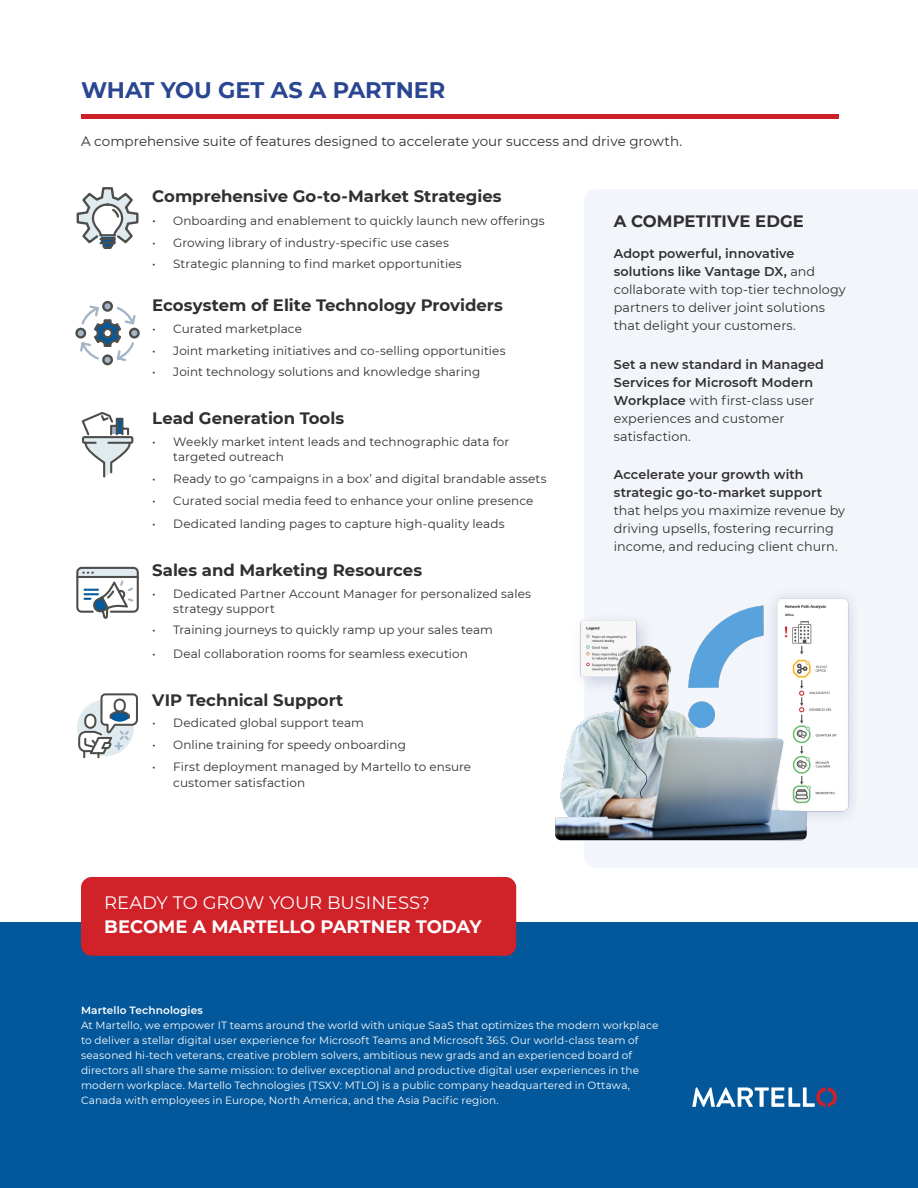
<style>
.page{position:relative;width:918px;height:1188px;background:#fff}
.page>*{position:absolute;margin:0;border:0;box-sizing:border-box;transform-origin:0 0}
.t1{font:700 22.5px "Montserrat";letter-spacing:-.005em;color:#2a4692}
.Heading_01{font:700 18px "Montserrat";color:#fff}
.Heading_01-2{font:18px "Montserrat";color:#fff}
.t2{font:700 16.5px "Montserrat";color:#312f30}
.t3{font:13.5px "Montserrat";color:#312f30}
.t4{font:12.75px/18px "Montserrat";letter-spacing:.005em;color:#312f30}
.t5{font:600 12.75px/18px "Montserrat";letter-spacing:.01em;color:#312f30}
.t6{font:12px/15px "Montserrat";letter-spacing:.005em;color:#312f30}
.t7{font:10.5px/15px "Montserrat";letter-spacing:.01em;color:#fff}
.s1{font-size:13.2px}
.s2{font-weight:600}
.s3{font-weight:400}
</style>
<div class="page">
<div style="left:585px;top:190px;width:333px;height:678px;background:#f2f5fa"></div>
<div style="left:0;top:922px;width:918px;height:266px;background:#03589b"></div>
<hr style="left:81px;top:115px;width:757px;height:4px;background:#cc2129">
<svg style="left:692px;top:1087px;width:145px;height:20px"></svg>
<div style="left:81px;top:877px;width:435px;height:79px;background:#d12129;border-radius:11px"></div>
<div style="left:75px;top:328px;width:11px;height:11px;border:2px solid #4d4d4a;border-radius:50%"></div>
<div style="left:129px;top:328px;width:11px;height:11px;border:2px solid #4d4d4a;border-radius:50%"></div>
<div style="left:102px;top:301px;width:11px;height:11px;border:2px solid #4d4d4a;border-radius:50%"></div>
<div style="left:102px;top:354px;width:11px;height:11px;border:2px solid #4d4d4a;border-radius:50%"></div>
<svg style="left:78px;top:304px;width:59px;height:59px"></svg>
<svg style="left:76px;top:187px;width:63px;height:63px"></svg>
<svg style="left:81px;top:412px;width:53px;height:66px"></svg>
<svg style="left:76px;top:566px;width:63px;height:193px"></svg>
<img style="left:555px;top:568px;width:302px;height:296px">
<p class="t1" style="left:81px;top:74px;width:366px">WHAT YOU GET AS A PARTNER</p>
<p class="t3" style="left:81px;top:132px;width:603px">A comprehensive suite of features designed to accelerate your success and drive growth.</p>
<p class="t2" style="left:152px;top:184px;width:351px">Comprehensive Go-to-Market Strategies</p>
<p class="t6" style="left:152px;top:213px;width:394px"><span class="s1">•</span> Onboarding and enablement to quickly launch new offerings</p>
<p class="t6" style="left:152px;top:235px;width:298px">• Growing library of industry-specific use cases</p>
<p class="t6" style="left:152px;top:256px;width:311px">• Strategic planning to find market opportunities</p>
<p class="t2" style="left:152px;top:293px;width:352px">Ecosystem of Elite Technology Providers</p>
<p class="t6" style="left:152px;top:321px;width:151px">• Curated marketplace</p>
<p class="t6" style="left:152px;top:343px;width:355px">• Joint marketing initiatives and co-selling opportunities</p>
<p class="t6" style="left:152px;top:364px;width:330px">• Joint technology solutions and knowledge sharing</p>
<p class="t2" style="left:152px;top:407px;width:193px">Lead Generation Tools</p>
<p class="t6" style="left:173px;top:434px;width:338px;text-indent:-21px">• Weekly market intent leads and technographic data for targeted outreach</p>
<p class="t6" style="left:152px;top:471px;width:396px">• Ready to go ‘campaigns in a box’ and digital brandable assets</p>
<p class="t6" style="left:152px;top:493px;width:383px">• Curated social media feed to enhance your online presence</p>
<p class="t6" style="left:152px;top:516px;width:354px">• Dedicated landing pages to capture high-quality leads</p>
<p class="t2" style="left:152px;top:558px;width:271px">Sales and Marketing Resources</p>
<p class="t6" style="left:173px;top:586px;width:359px;text-indent:-21px">• Dedicated Partner Account Manager for personalized sales strategy support</p>
<p class="t6" style="left:152px;top:622px;width:342px">• Training journeys to quickly ramp up your sales team</p>
<p class="t6" style="left:152px;top:646px;width:317px">• Deal collaboration rooms for seamless execution</p>
<p class="t2" style="left:152px;top:688px;width:193px">VIP Technical Support</p>
<p class="t6" style="left:152px;top:715px;width:213px">• Dedicated global support team</p>
<p class="t6" style="left:152px;top:737px;width:255px">• Online training for speedy onboarding</p>
<p class="t6" style="left:173px;top:758px;width:299px;line-height:16.5px;text-indent:-21px">• First deployment managed by Martello to ensure customer satisfaction</p>
<p class="t2" style="left:614px;top:209px;width:192px">A COMPETITIVE EDGE</p>
<p class="t4" style="left:614px;top:244px;width:234px"><span class="s2">Adopt powerful, innovative solutions like Vantage DX,</span> and collaborate with top-tier technology partners to deliver joint solutions that delight your customers.</p>
<p class="t5" style="left:614px;top:355px;width:212px">Set a new standard in Managed<br>Services for Microsoft Modern<br>Workplace <span class="s3">with first-class user experiences and customer satisfaction.</span></p>
<p class="t4" style="left:614px;top:465px;width:233px"><span class="s2">Accelerate your growth with strategic go-to-market support </span>that helps you maximize revenue by driving upsells, fostering recurring income, and reducing client churn.</p>
<p class="Heading_01-2" style="left:104px;top:890px;width:327px">READY TO GROW YOUR BUSINESS?</p>
<p class="Heading_01" style="left:104px;top:914px;width:379px">BECOME A MARTELLO PARTNER TODAY</p>
<p class="t7" style="left:81px;top:1002px;width:579px"><span class="s2">Martello Technologies<br></span>At Martello, we empower IT teams around the world with unique SaaS that optimizes the modern workplace to deliver a stellar digital user experience for Microsoft Teams and Microsoft 365. Our world-class team of seasoned hi-tech veterans, creative problem solvers, ambitious new grads and an experienced board of directors all share the same mission: to deliver exceptional and productive digital user experiences in the modern workplace. Martello Technologies (TSXV: MTLO) is a public company headquartered in Ottawa, Canada with employees in Europe, North America, and the Asia Pacific region.</p>
</div>
